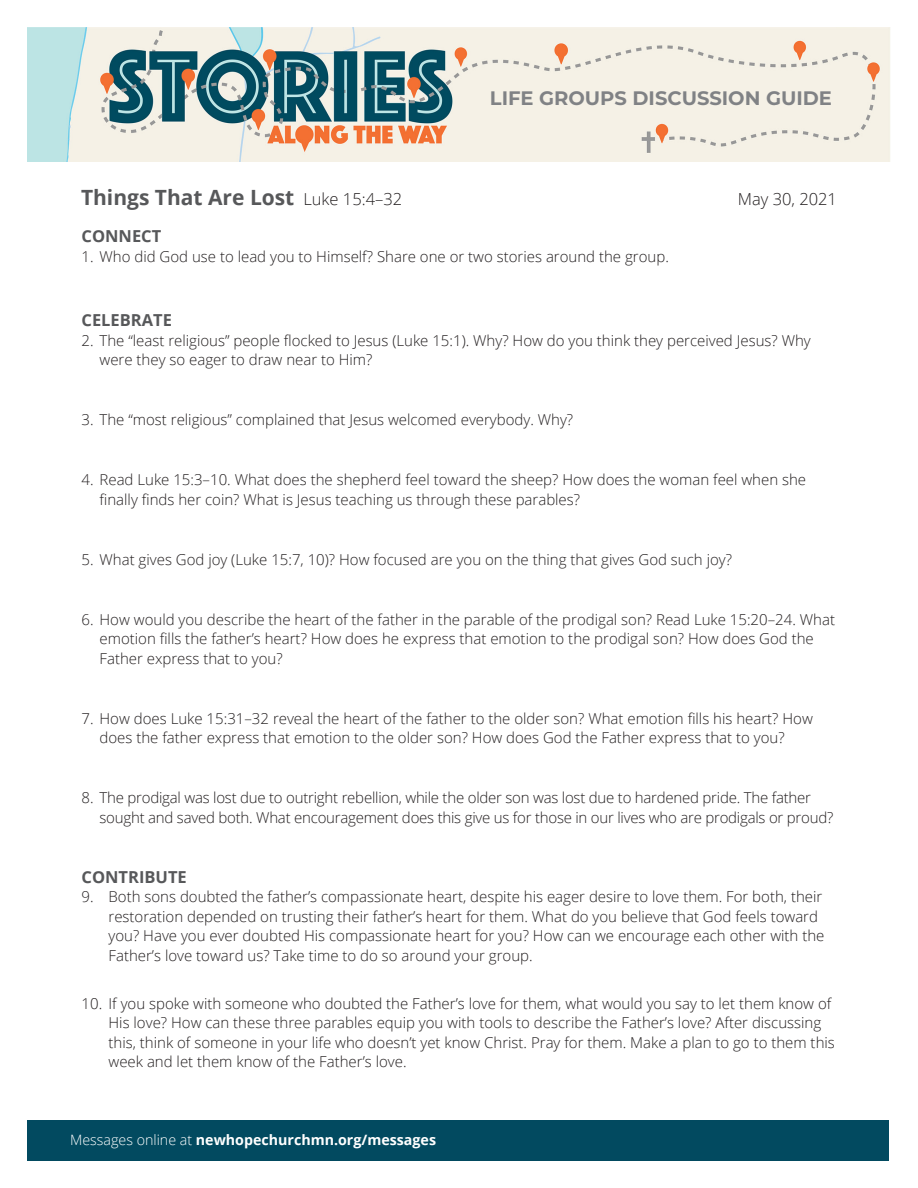
<style>
.page{position:relative;width:918px;height:1188px;background:#fff}
.page>*{position:absolute;margin:0;border:0;box-sizing:border-box;transform-origin:0 0}
.t1{font:700 21px "Open Sans";color:#57585a}
.t2{font:700 19.5px "Montserrat";color:#808285}
.Discussion_Questions{font:700 16.5px "Open Sans";color:#57585a}
.t3{font:300 16.5px "Open Sans";color:#231f20}
.Discussion_Questions-2{font:300 15px/19.5px "Open Sans";color:#231f20}
.t4{font:700 14.25px "Open Sans";color:#fff}
.s1{font-weight:300;font-size:16.5px;color:#231f20}
.s2{font-weight:300}
</style>
<div class="page">
<div style="left:27px;top:1120px;width:862px;height:41px;background:#024a60"></div>
<img style="left:27px;top:27px;width:863px;height:134px">
<p class="t2" style="left:490px;top:84px;width:344px">LIFE GROUPS DISCUSSION GUIDE</p>
<p class="t1" style="left:81px;top:183px;width:323px">Things That Are Lost <span class="s1">Luke 15:4–32</span></p>
<p class="t3" style="left:738px;top:188px;width:101px">May 30, 2021</p>
<p class="Discussion_Questions" style="left:82px;top:224px;width:81px">CONNECT</p>
<p class="Discussion_Questions-2" style="left:82px;top:246px;width:589px">1. Who did God use to lead you to Himself? Share one or two stories around the group.</p>
<p class="Discussion_Questions" style="left:82px;top:308px;width:92px">CELEBRATE</p>
<p class="Discussion_Questions-2" style="left:100px;top:330px;width:713px;text-indent:-18px">2. The “least religious” people flocked to Jesus (Luke 15:1). Why? How do you think they perceived Jesus? Why were they so eager to draw near to Him?</p>
<p class="Discussion_Questions-2" style="left:82px;top:410px;width:493px">3. The “most religious” complained that Jesus welcomed everybody. Why?</p>
<p class="Discussion_Questions-2" style="left:100px;top:470px;width:708px;text-indent:-18px">4. Read Luke 15:3–10. What does the shepherd feel toward the sheep? How does the woman feel when she finally finds her coin? What is Jesus teaching us through these parables?</p>
<p class="Discussion_Questions-2" style="left:82px;top:549px;width:652px">5. What gives God joy (Luke 15:7, 10)? How focused are you on the thing that gives God such joy?</p>
<p class="Discussion_Questions-2" style="left:100px;top:609px;width:737px;text-indent:-18px">6. How would you describe the heart of the father in the parable of the prodigal son? Read Luke 15:20–24. What emotion fills the father’s heart? How does he express that emotion to the prodigal son? How does God the<br>Father express that to you?</p>
<p class="Discussion_Questions-2" style="left:100px;top:708px;width:715px;text-indent:-18px">7. How does Luke 15:31–32 reveal the heart of the father to the older son? What emotion fills his heart? How does the father express that emotion to the older son? How does God the Father express that to you?</p>
<p class="Discussion_Questions-2" style="left:100px;top:788px;width:735px;text-indent:-18px">8. The prodigal was lost due to outright rebellion, while the older son was lost due to hardened pride. The father sought and saved both. What encouragement does this give us for those in our lives who are prodigals or proud?</p>
<p class="Discussion_Questions" style="left:82px;top:865px;width:107px">CONTRIBUTE</p>
<p class="Discussion_Questions-2" style="left:109px;top:887px;width:717px;text-indent:-27px">9. Both sons doubted the father’s compassionate heart, despite his eager desire to love them. For both, their restoration depended on trusting their father’s heart for them. What do you believe that God feels toward you? Have you ever doubted His compassionate heart for you? How can we encourage each other with the Father’s love toward us? Take time to do so around your group.</p>
<p class="Discussion_Questions-2" style="left:109px;top:993px;width:728px;text-indent:-27px">10. If you spoke with someone who doubted the Father’s love for them, what would you say to let them know of His love? How can these three parables equip you with tools to describe the Father’s love? After discussing this, think of someone in your life who doesn’t yet know Christ. Pray for them. Make a plan to go to them this week and let them know of the Father’s love.</p>
<p class="t4" style="left:70px;top:1129px;width:367px"><span class="s2">Messages online at</span> newhopechurchmn.org/messages</p>
</div>
